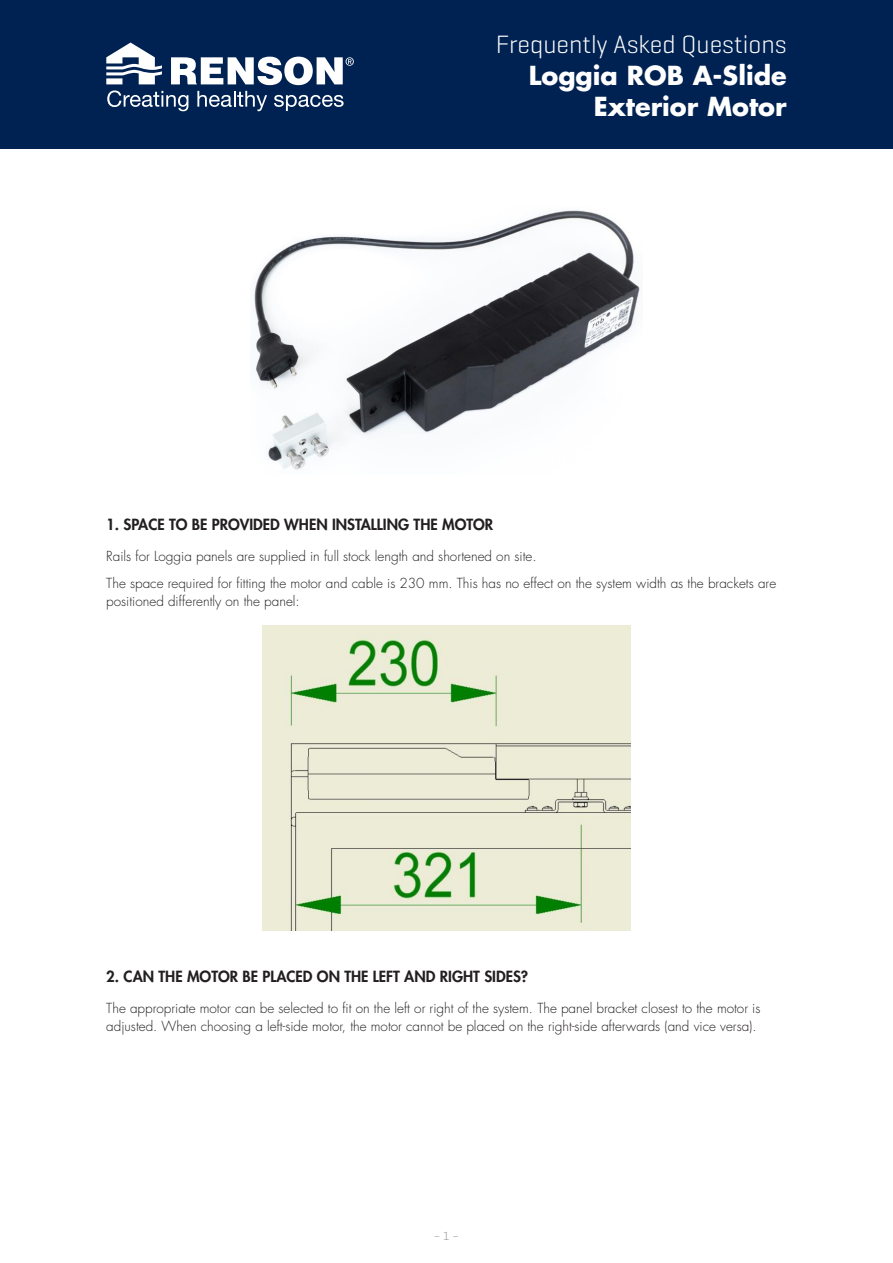
<style>
.page{position:relative;width:893px;height:1263px;background:#fff}
.page>*{position:absolute;margin:0;border:0;box-sizing:border-box;transform-origin:0 0}
.t1{font:700 25.5px/31.5px "Futura Std";color:#fff;text-align:right}
.t2{font:300 25.5px "Geogrotesque";color:#fff}
.titel-vraag{font:800 15px "Futura Std";color:#231f20}
.broodtekst{font:300 13.5px/18px "Futura Std";color:#231f20}
.t3{font:300 12px "Geogrotesque";color:#939598}
</style>
<div class="page">
<div style="left:0;top:0;width:893px;height:149px;background:#002252"></div>
<svg style="left:106px;top:43px;width:248px;height:68px"></svg>
<img style="left:254px;top:210px;width:386px;height:260px">
<img style="left:262px;top:626px;width:369px;height:304px">
<h1 class="t2" style="left:496px;top:29px;width:292px">Frequently Asked Questions</h1>
<h1 class="t1" style="left:529px;top:59px;width:259px">Loggia ROB A-Slide<br>Exterior Motor</h1>
<p class="titel-vraag" style="left:106px;top:515px;width:388px">1. SPACE TO BE PROVIDED WHEN INSTALLING THE MOTOR</p>
<p class="broodtekst" style="left:106px;top:547px;width:432px">Rails for Loggia panels are supplied in full stock length and shortened on site.</p>
<p class="broodtekst" style="left:106px;top:574px;width:671px">The space required for fitting the motor and cable is 230 mm. This has no effect on the system width as the brackets are positioned differently on the panel:</p>
<p class="titel-vraag" style="left:106px;top:967px;width:423px">2. CAN THE MOTOR BE PLACED ON THE LEFT AND RIGHT SIDES?</p>
<p class="broodtekst" style="left:106px;top:999px;width:656px">The appropriate motor can be selected to fit on the left or right of the system. The panel bracket closest to the motor is adjusted. When choosing a left-side motor, the motor cannot be placed on the right-side afterwards (and vice versa).</p>
<p class="t3" style="left:434px;top:1228px;width:27px">– 1 –</p>
</div>
